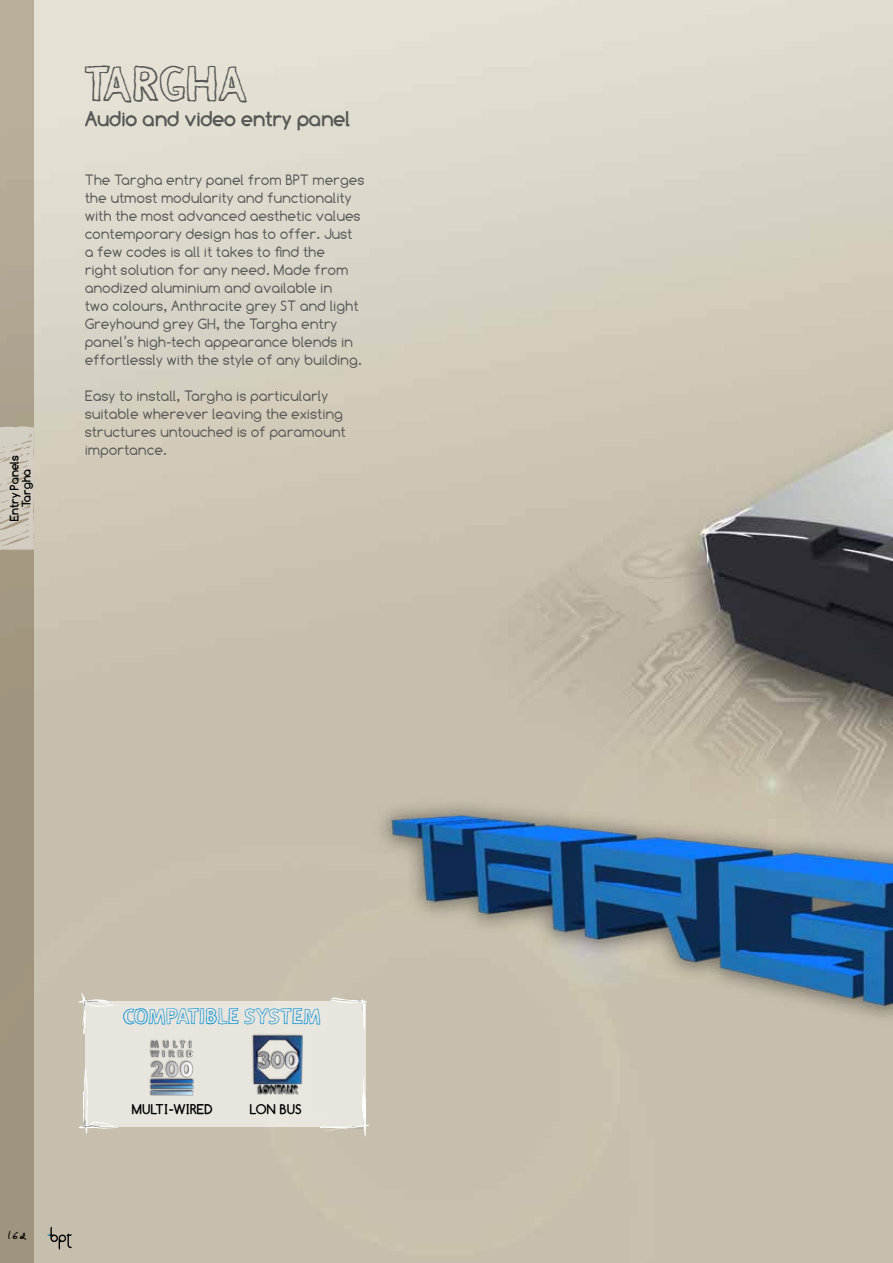
<style>
.page{position:relative;width:893px;height:1263px;background:#fff}
.page>*{position:absolute;margin:0;border:0;box-sizing:border-box;transform-origin:0 0}
.t1{font:45px "Manovel";letter-spacing:.07em;color:#575756}
.t2{font:700 21px "Comfortaa";color:#575756}
.t3{font:19.95px "Manovel";color:#0090d7}
.t4{font:15px/18px "Comfortaa";color:#575756}
.t5{font:700 13.8px "Comfortaa";letter-spacing:.04em;color:#000}
.t6{font:13.5px "JIMMY1";color:#000}
.t7{font:700 12px/15px "Comfortaa";color:#000;text-align:center}
</style>
<div class="page">
<img style="left:34px;top:0;width:859px;height:1263px">
<div style="left:85px;top:1001px;width:281px;height:126px;background:#e8e5de"></div>
<svg style="left:79px;top:993px;width:34px;height:41px"></svg>
<svg style="left:79px;top:1069px;width:40px;height:64px"></svg>
<svg style="left:330px;top:997px;width:4px;height:4px"></svg>
<svg style="left:320px;top:1126px;width:14px;height:11px"></svg>
<img style="left:149px;top:1039px;width:45px;height:56px">
<img style="left:334px;top:751px;width:559px;height:440px">
<img style="left:252px;top:1034px;width:51px;height:60px">
<svg style="left:47px;top:1226px;width:25px;height:24px"></svg>
<svg style="left:0;top:0;width:34px;height:1263px;fill:#a1957e"></svg>
<svg style="left:0;top:426px;width:34px;height:124px"></svg>
<p class="t7" style="left:1px;top:521px;width:67px;rotate:-90deg">Factory<br>Entry Panels</p>
<p class="t7" style="left:8px;top:521px;width:67px;line-height:12px;rotate:-90deg">Entry Panels<br>Targha</p>
<h1 class="t1" style="left:85px;top:53px;width:162px">TARGHA</h1>
<h2 class="t2" style="left:85px;top:107px;width:267px">Audio and video entry panel</h2>
<p class="t4" style="left:85px;top:171px;width:281px">The Targha entry panel from BPT merges the utmost modularity and functionality with the most advanced aesthetic values contemporary design has to offer. Just a few codes is all it takes to find the<br>right solution for any need. Made from anodized aluminium and available in<br>two colours, Anthracite grey ST and light Greyhound grey GH, the Targha entry panel’s high-tech appearance blends in effortlessly with the style of any building.</p>
<p class="t4" style="left:85px;top:387px;width:263px">Easy to install, Targha is particularly suitable wherever leaving the existing structures untouched is of paramount importance.</p>
<p class="t6" style="left:7px;top:1226px;width:22px">162</p>
<h3 class="t3" style="left:124px;top:1003px;width:13px">COMPATIBL</h3>
<h3 class="t3" style="left:229px;top:1003px;width:42px">E SYSTEM</h3>
<p class="t5" style="left:132px;top:1101px;width:9px">multi</p>
<p class="t5" style="left:169px;top:1101px;width:14px">-wired</p>
<p class="t5" style="left:250px;top:1101px;width:53px">LON BUS</p>
</div>
